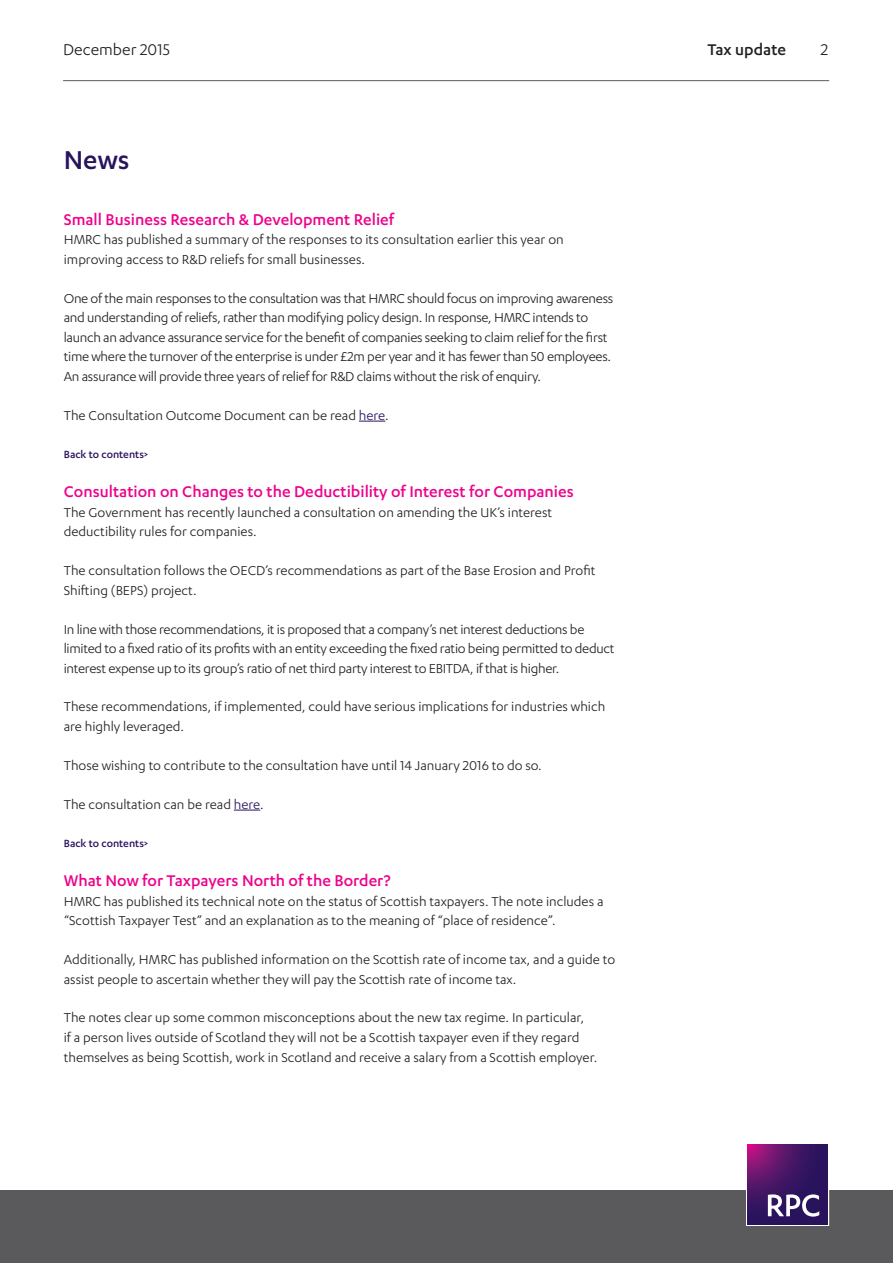
<style>
.page{position:relative;width:893px;height:1263px;background:#fff}
.page>*{position:absolute;margin:0;border:0;box-sizing:border-box;transform-origin:0 0}
.Heading_1{font:500 30px "Karbon";color:#29135d}
.Heading_2__pink{font:500 18px "Karbon";color:#ed028c}
.Page_header{font:18px "Karbon";color:#231f20}
.Page_header-2{font:500 18px "Karbon";color:#231f20}
.Body{font:15px/19.5px "Karbon";color:#231f20}
.Body-2{font:15px/19.5px "Karbon";letter-spacing:-.02em;color:#231f20}
.Body-3{font:500 12px "Karbon";color:#29135d}
.s1{color:#29135d}
</style>
<div class="page">
<hr style="left:63px;top:80px;width:766px;height:1px;background:#5a5a5d">
<div style="left:0;top:1191px;width:893px;height:72px;background:#5a5a5d"></div>
<div style="left:746px;top:1143px;width:83px;height:83px;border:1px solid #fff"></div>
<svg style="left:748px;top:1144px;width:80px;height:80px;background:#461565"></svg>
<svg style="left:768px;top:1194px;width:51px;height:22px"></svg>
<svg style="left:359px;top:421px;width:26px;height:1px"></svg>
<svg style="left:234px;top:810px;width:26px;height:1px"></svg>
<p class="Page_header" style="left:63px;top:39px;width:109px">December 2015</p>
<p class="Page_header-2" style="left:707px;top:39px;width:80px">Tax update</p>
<p class="Page_header" style="left:821px;top:39px;width:9px">2</p>
<p class="Heading_1" style="left:64px;top:143px;width:67px">News</p>
<p class="Heading_2__pink" style="left:64px;top:209px;width:332px">Small Business Research &amp; Development Relief</p>
<p class="Body" style="left:64px;top:230px;width:501px">HMRC has published a summary of the responses to its consultation earlier this year on improving access to R&amp;D reliefs for small businesses.</p>
<p class="Body-2" style="left:64px;top:288px;width:551px">One of the main responses to the consultation was that HMRC should focus on improving awareness and understanding of reliefs, rather than modifying policy design. In response, HMRC intends to launch an advance assurance service for the benefit of companies seeking to claim relief for the first time where the turnover of the enterprise is under £2m per year and it has fewer than 50 employees.<br>An assurance will provide three years of relief for R&amp;D claims without the risk of enquiry.</p>
<p class="Body" style="left:64px;top:405px;width:327px">The Consultation Outcome Document can be read <span class="s1">here</span>.</p>
<p class="Body-3" style="left:64px;top:448px;width:86px">Back to contents&gt;</p>
<p class="Heading_2__pink" style="left:64px;top:482px;width:511px">Consultation on Changes to the Deductibility of Interest for Companies</p>
<p class="Body" style="left:64px;top:502px;width:490px">The Government has recently launched a consultation on amending the UK’s interest deductibility rules for companies.</p>
<p class="Body" style="left:64px;top:560px;width:533px">The consultation follows the OECD’s recommendations as part of the Base Erosion and Profit<br>Shifting (BEPS) project.</p>
<p class="Body-2" style="left:64px;top:619px;width:552px">In line with those recommendations, it is proposed that a company’s net interest deductions be limited to a fixed ratio of its profits with an entity exceeding the fixed ratio being permitted to deduct interest expense up to its group’s ratio of net third party interest to EBITDA, if that is higher.</p>
<p class="Body" style="left:64px;top:697px;width:543px">These recommendations, if implemented, could have serious implications for industries which are highly leveraged.</p>
<p class="Body" style="left:64px;top:755px;width:480px">Those wishing to contribute to the consultation have until 14 January 2016 to do so.</p>
<p class="Body" style="left:64px;top:794px;width:202px">The consultation can be read <span class="s1">here</span>.</p>
<p class="Body-3" style="left:64px;top:837px;width:86px">Back to contents&gt;</p>
<p class="Heading_2__pink" style="left:64px;top:871px;width:328px">What Now for Taxpayers North of the Border?</p>
<p class="Body" style="left:64px;top:891px;width:541px">HMRC has published its technical note on the status of Scottish taxpayers. The note includes a “Scottish Taxpayer Test” and an explanation as to the meaning of “place of residence”.</p>
<p class="Body" style="left:64px;top:949px;width:553px">Additionally, HMRC has published information on the Scottish rate of income tax, and a guide to assist people to ascertain whether they will pay the Scottish rate of income tax.</p>
<p class="Body" style="left:64px;top:1008px;width:535px">The notes clear up some common misconceptions about the new tax regime. In particular,<br>if a person lives outside of Scotland they will not be a Scottish taxpayer even if they regard themselves as being Scottish, work in Scotland and receive a salary from a Scottish employer.</p>
</div>
